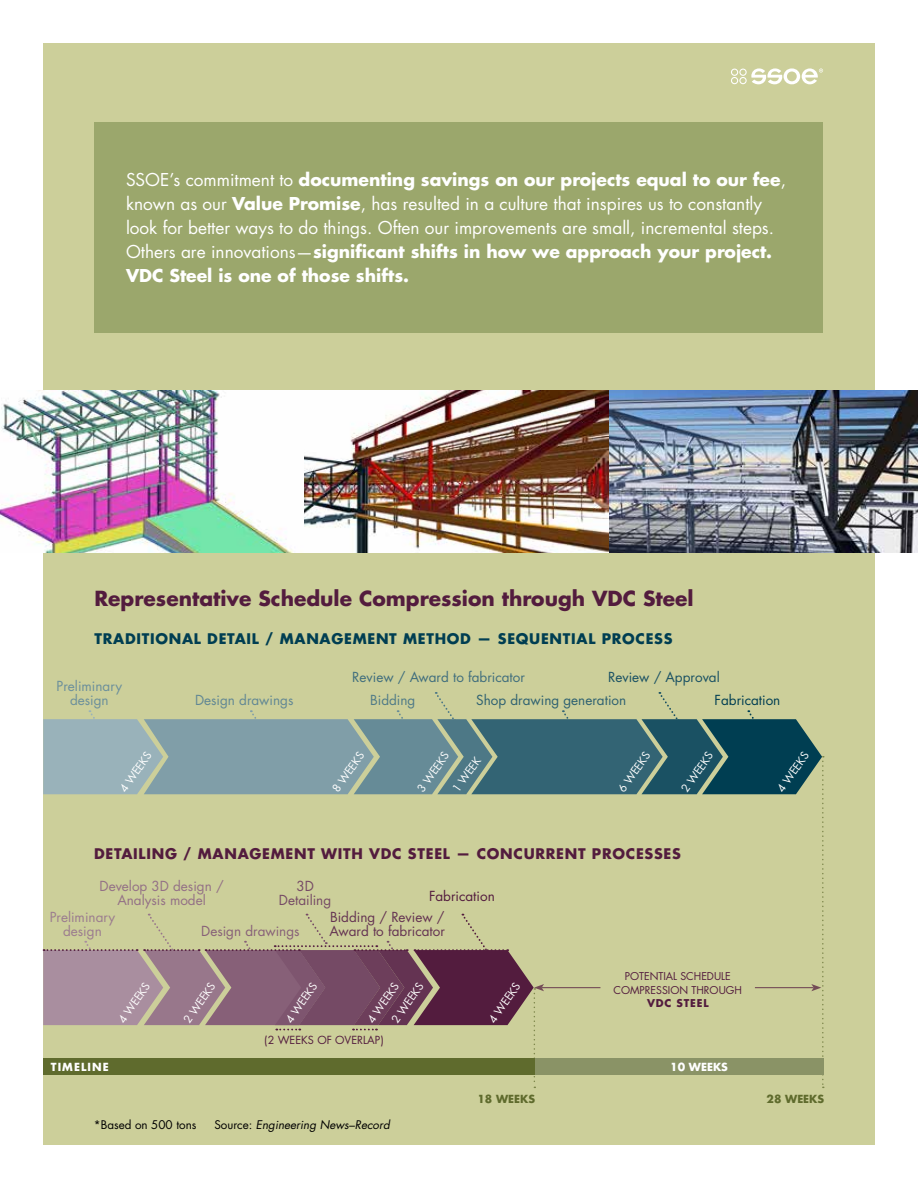
<style>
.page{position:relative;width:918px;height:1188px;background:#fff}
.page>*{position:absolute;margin:0;border:0;box-sizing:border-box;transform-origin:0 0}
.t1{font:700 20.25px "Futura Std";color:#531c3e}
.t2{font:17.25px/24px "Futura Std";color:#fff}
.t3{font:700 14.25px "Futura Std";letter-spacing:.05em;color:#003e52}
.t4{font:700 14.25px "Futura Std";letter-spacing:.05em;color:#531c3e}
.t5{font:13.5px "Futura Std";color:#643352}
.t6{font:13.5px/14.2px "Futura Std";color:#937086;text-align:center}
.t7{font:13.5px "Futura Std";color:#406e7d}
.t8{font:13.5px "Futura Std";color:#2e6171}
.t9{font:13.5px/14.2px "Futura Std";color:#6b8f9a;text-align:center}
.t10{font:13.5px/14.2px "Futura Std";color:#9b7c8f;text-align:center}
.t11{font:13.5px "Futura Std";color:#1a5163}
.t12{font:13.5px "Futura Std";color:#618794}
.t13{font:13.5px "Futura Std";color:#876078}
.t14{font:13.5px "Futura Std";color:#003e52}
.t15{font:13.5px/14.2px "Futura Std";color:#754a65;text-align:center}
.t16{font:13.5px "Futura Std";color:#531c3e}
.t17{font:13.5px "Futura Std";color:#4f7a87}
.t18{font:italic 11.7px "Futura Std";color:#000}
.t19{font:11.7px "Futura Std";color:#000}
.t20{font:10.95px/20.1px "Futura Std";color:#fff}
.t21{font:10.8px "Futura Std";color:#531c3e}
.t22{font:700 10.8px "Futura Std";letter-spacing:.1em;color:#fff}
.t23{font:700 10.8px "Futura Std";color:#5f6b2d}
.t24{font:10.5px/13.5px "Futura Std";color:#531c3e;text-align:center}
.t25{font:700 10.5px "Futura Std";letter-spacing:.075em;color:#531c3e}
.s1{font-weight:700}
.s2{font-style:normal}
</style>
<div class="page">
<div style="left:43px;top:43px;width:832px;height:1102px;background:#cccf9a"></div>
<div style="left:94px;top:122px;width:730px;height:211px;background:#9ba76c"></div>
<img style="left:303px;top:391px;width:615px;height:162px">
<svg style="left:731px;top:68px;width:92px;height:16px"></svg>
<img style="left:1px;top:391px;width:302px;height:162px">
<svg style="left:43px;top:692px;width:781px;height:396px"></svg>
<p class="t2" style="left:126px;top:168px;width:662px">SSOE’s commitment to <span class="s1">documenting savings on our projects equal to our fee</span>, known as our <span class="s1">Value Promise</span>, has resulted in a culture that inspires us to constantly look for better ways to do things. Often our improvements are small, incremental steps.<br>Others are innovations—<span class="s1">significant shifts in how we approach your project.<br>VDC Steel is one of those shifts.</span></p>
<p class="t1" style="left:94px;top:584px;width:601px">Representative Schedule Compression through VDC Steel</p>
<p class="t3" style="left:94px;top:629px;width:580px">TRADITIONAL DETAIL / MANAGEMENT METHOD — SEQUENTIAL PROCESS</p>
<p class="t9" style="left:57px;top:679px;width:67px">Preliminary design</p>
<p class="t7" style="left:352px;top:669px;width:174px">Review / Award to fabricator</p>
<p class="t11" style="left:608px;top:669px;width:113px">Review / Approval</p>
<p class="t12" style="left:195px;top:692px;width:100px">Design drawings</p>
<p class="t17" style="left:370px;top:692px;width:47px">Bidding</p>
<p class="t8" style="left:476px;top:692px;width:151px">Shop drawing generation</p>
<p class="t14" style="left:715px;top:692px;width:67px">Fabrication</p>
<p class="t20" style="left:114px;top:785px;width:48px;rotate:-55deg">4 WEEKS</p>
<p class="t20" style="left:327px;top:785px;width:48px;rotate:-55deg">8 WEEKS</p>
<p class="t20" style="left:412px;top:785px;width:48px;rotate:-55deg">3 WEEKS</p>
<p class="t20" style="left:447px;top:785px;width:42px;rotate:-55deg">1 WEEK</p>
<p class="t20" style="left:613px;top:785px;width:48px;rotate:-55deg">6 WEEKS</p>
<p class="t20" style="left:676px;top:785px;width:48px;rotate:-55deg">2 WEEKS</p>
<p class="t20" style="left:772px;top:785px;width:48px;rotate:-55deg">4 WEEKS</p>
<p class="t4" style="left:94px;top:844px;width:588px">DETAILING / MANAGEMENT WITH VDC STEEL — CONCURRENT PROCESSES</p>
<p class="t6" style="left:100px;top:879px;width:126px">Develop 3D design /<br>Analysis model</p>
<p class="t15" style="left:279px;top:879px;width:54px">3D<br>Detailing</p>
<p class="t16" style="left:429px;top:887px;width:67px">Fabrication</p>
<p class="t5" style="left:330px;top:908px;width:116px">Bidding / Review /</p>
<p class="t13" style="left:201px;top:923px;width:100px">Design drawings</p>
<p class="t5" style="left:330px;top:923px;width:117px">Award to fabricator</p>
<p class="t10" style="left:50px;top:910px;width:67px">Preliminary design</p>
<p class="t20" style="left:113px;top:1016px;width:48px;rotate:-55deg">4 WEEKS</p>
<p class="t20" style="left:178px;top:1016px;width:48px;rotate:-55deg">2 WEEKS</p>
<p class="t22" style="left:51px;top:1060px;width:60px">TIMELINE</p>
<p class="t20" style="left:280px;top:1016px;width:48px;rotate:-55deg">4 WEEKS</p>
<p class="t20" style="left:370px;top:1005px;width:48px;text-indent:-14px;rotate:-55deg">4 WEEKS<br>2 WEEKS</p>
<p class="t20" style="left:483px;top:1016px;width:48px;rotate:-55deg">4 WEEKS</p>
<p class="t21" style="left:264px;top:1034px;width:121px">(2 WEEKS OF OVERLAP)</p>
<p class="t24" style="left:614px;top:970px;width:130px">POTENTIAL SCHEDULE<br>COMPRESSION THROUGH</p>
<p class="t25" style="left:647px;top:996px;width:63px">VDC STEEL</p>
<p class="t22" style="left:670px;top:1060px;width:59px">10 WEEKS</p>
<p class="t19" style="left:94px;top:1118px;width:104px">*Based on 500 tons</p>
<p class="t18" style="left:214px;top:1118px;width:177px"><span class="s2">Source:</span> Engineering News–Record</p>
<p class="t23" style="left:477px;top:1092px;width:59px">18 WEEKS</p>
<p class="t23" style="left:767px;top:1092px;width:59px">28 WEEKS</p>
</div>
